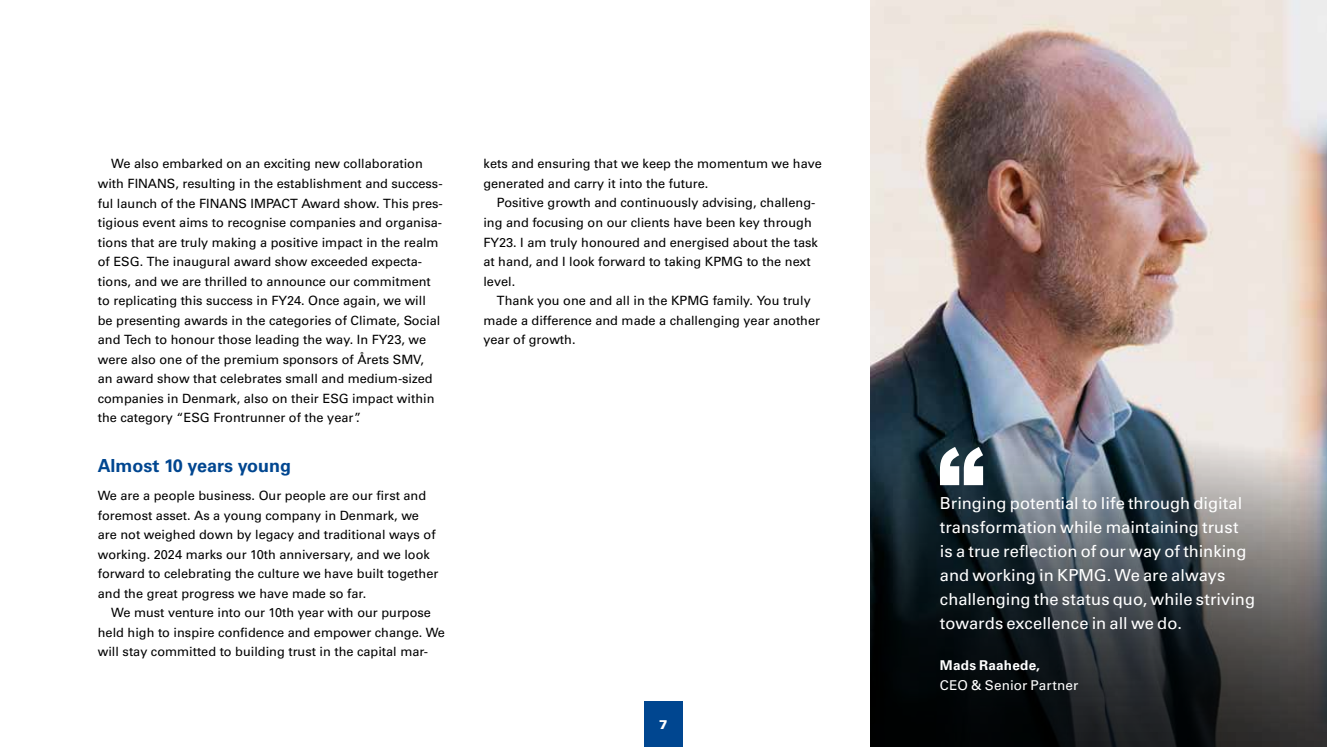
<style>
.page{position:relative;width:1327px;height:747px;background:#fff}
.page>*{position:absolute;margin:0;border:0;box-sizing:border-box;transform-origin:0 0}
.t1{font:700 18px "Universfor KPMG";color:#004690}
.t2{font:16.5px/24px "Universfor KPMG";color:#fff}
.t3{font:13.5px "Universfor KPMG";letter-spacing:.01em;color:#fff}
.t4{font:700 13.5px "Universfor KPMG";letter-spacing:.02em;color:#fff}
.t5{font:12.75px/19.5px "Universfor KPMG";color:#000}
.t6{font:900 12.75px "Universfor KPMG";color:#fff}
</style>
<div class="page">
<img style="left:870px;top:0;width:457px;height:431px">
<svg style="left:870px;top:431px;width:457px;height:315px;background:#3d4347"></svg>
<svg style="left:940px;top:446px;width:43px;height:39px"></svg>
<div style="left:644px;top:701px;width:38px;height:45px;background:#004690"></div>
<p class="t5" style="left:98px;top:154px;width:346px;text-indent:14px">We also embarked on an exciting new collaboration with FINANS, resulting in the establishment and success&shy;ful launch of the FINANS IMPACT Award show. This pres&shy;tigious event aims to recognise companies and organisa&shy;tions that are truly making a positive impact in the realm of ESG. The inaugural award show exceeded expecta&shy;tions, and we are thrilled to announce our commitment to replicating this success in FY24. Once again, we will be presenting awards in the categories of Climate, Social and Tech to honour those leading the way. In FY23, we were also one of the premium sponsors of Årets SMV,<br>an award show that celebrates small and medium-sized companies in Denmark, also on their ESG impact within the category “ESG Frontrunner of the year”.</p>
<h1 class="t1" style="left:98px;top:454px;width:195px">Almost 10 years young</h1>
<p class="t5" style="left:98px;top:486px;width:342px">We are a people business. Our people are our first and foremost asset. As a young company in Denmark, we are not weighed down by legacy and traditional ways of working. 2024 marks our 10th anniversary, and we look forward to celebrating the culture we have built together and the great progress we have made so far.</p>
<p class="t5" style="left:98px;top:603px;width:349px;text-indent:14px">We must venture into our 10th year with our purpose held high to inspire confidence and empower change. We will stay committed to building trust in the capital mar-</p>
<p class="t5" style="left:483px;top:154px;width:340px">kets and ensuring that we keep the momentum we have generated and carry it into the future.</p>
<p class="t5" style="left:483px;top:193px;width:336px;text-indent:14px">Positive growth and continuously advising, challeng&shy;ing and focusing on our clients have been key through FY23. I am truly honoured and energised about the task at hand, and I look forward to taking KPMG to the next level.</p>
<p class="t5" style="left:483px;top:290px;width:338px;text-indent:14px">Thank you one and all in the KPMG family. You truly made a difference and made a challenging year another year of growth.</p>
<p class="t6" style="left:659px;top:716px;width:10px">7</p>
<p class="t2" style="left:940px;top:491px;width:317px">Bringing potential to life through digital transformation while maintaining trust is a true reflection of our way of thinking and working in KPMG. We are always challenging the status quo, while striving towards excellence in all we do.</p>
<p class="t4" style="left:940px;top:657px;width:102px">Mads Raahede,</p>
<p class="t3" style="left:940px;top:676px;width:140px">CEO &amp; Senior Partner</p>
</div>
